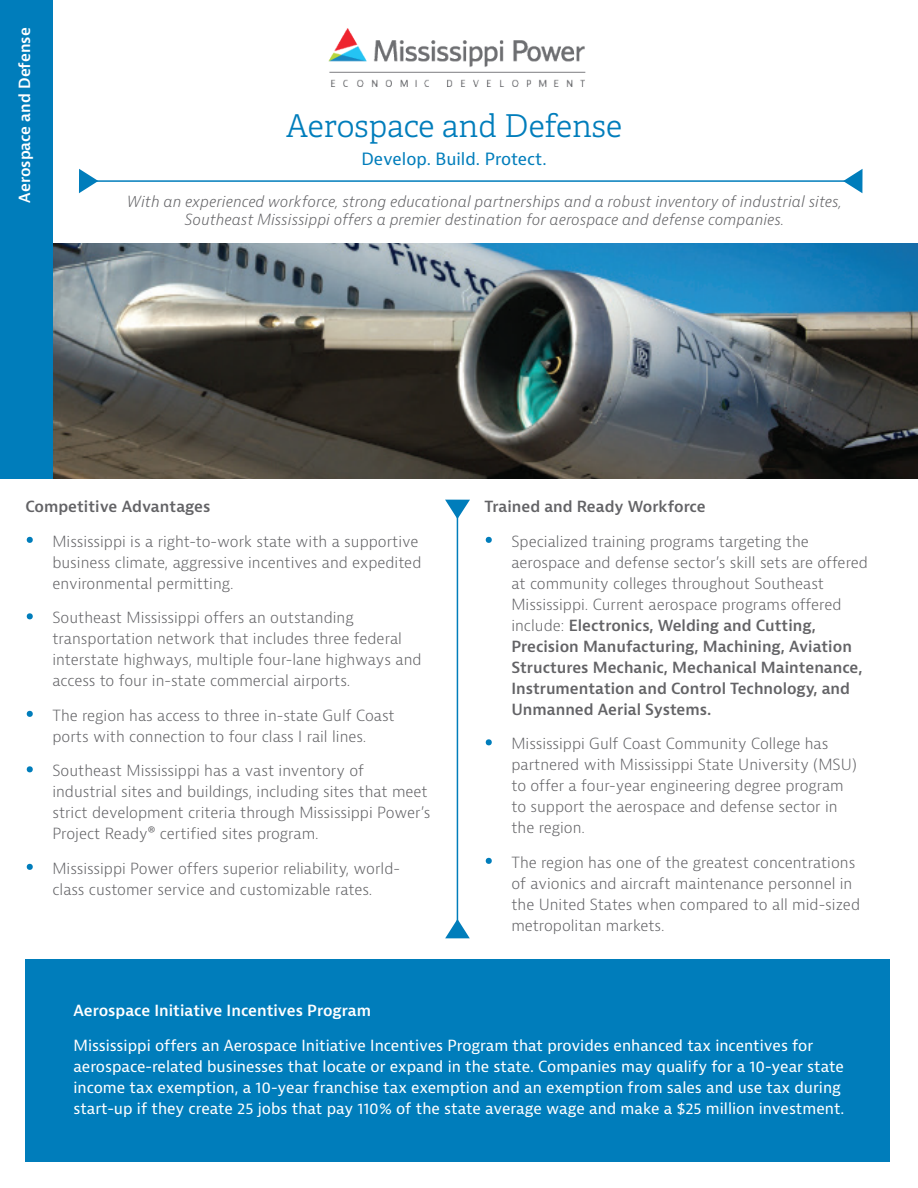
<style>
.page{position:relative;width:918px;height:1188px;background:#fff}
.page>*{position:absolute;margin:0;border:0;box-sizing:border-box;transform-origin:0 0}
.t1{font:300 31.5px "Adelle";color:#007dbb}
.t2{font:16.5px "Bernina Sans";color:#007dbb}
.t3{font:300 15px/21px "Bernina Sans";color:#636366}
.t4{font:15px/21px "Bernina Sans";color:#fff}
.t5{font:italic 300 15px/18px "Bernina Sans";color:#636366;text-align:center}
.t6{font:600 15px "Bernina Sans";color:#fff}
.t7{font:600 15px "Bernina Sans";color:#636366}
.s1{font-weight:600}
</style>
<div class="page">
<img style="left:52px;top:244px;width:866px;height:235px">
<div style="left:0;top:0;width:52px;height:479px;background:#007dbb"></div>
<hr style="left:457px;top:504px;width:1px;height:431px;background:#007dbb">
<svg style="left:445px;top:500px;width:25px;height:19px"></svg>
<svg style="left:445px;top:919px;width:25px;height:19px"></svg>
<div style="left:25px;top:959px;width:864px;height:203px;background:#007dbb"></div>
<img style="left:328px;top:28px;width:258px;height:59px">
<hr style="left:83px;top:180px;width:773px;height:2px;background:#007dbb">
<svg style="left:79px;top:169px;width:19px;height:24px"></svg>
<svg style="left:843px;top:169px;width:20px;height:24px"></svg>
<p class="t6" style="left:15px;top:203px;width:177px;rotate:-90deg">Aerospace and Defense</p>
<h1 class="t1" style="left:286px;top:107px;width:337px">Aerospace and Defense</h1>
<p class="t2" style="left:362px;top:148px;width:187px">Develop. Build. Protect.</p>
<p class="t5" style="left:127px;top:192px;width:716px">With an experienced workforce, strong educational partnerships and a robust inventory of industrial sites,<br>Southeast Mississippi offers a premier destination for aerospace and defense companies.</p>
<p class="t7" style="left:25px;top:497px;width:187px">Competitive Advantages</p>
<p class="t3" style="left:52px;top:531px;width:371px">Mississippi is a right-to-work state with a supportive business climate, aggressive incentives and expedited environmental permitting.</p>
<p class="t3" style="left:52px;top:607px;width:371px">Southeast Mississippi offers an outstanding transportation network that includes three federal interstate highways, multiple four-lane highways and access to four in-state commercial airports.</p>
<p class="t3" style="left:52px;top:705px;width:344px">The region has access to three in-state Gulf Coast ports with connection to four class I rail lines.</p>
<p class="t3" style="left:52px;top:760px;width:379px">Southeast Mississippi has a vast inventory of industrial sites and buildings, including sites that meet strict development criteria through Mississippi Power’s Project Ready® certified sites program.</p>
<p class="t3" style="left:52px;top:858px;width:349px">Mississippi Power offers superior reliability, world&shy;class customer service and customizable rates.</p>
<p class="t7" style="left:484px;top:497px;width:223px">Trained and Ready Workforce</p>
<p class="t3" style="left:511px;top:531px;width:358px">Specialized training programs targeting the aerospace and defense sector’s skill sets are offered at community colleges throughout Southeast Mississippi. Current aerospace programs offered include: <span class="s1">Electronics, Welding and Cutting, Precision Manufacturing, Machining, Aviation Structures Mechanic, Mechanical Maintenance, Instrumentation and Control Technology, and Unmanned Aerial Systems.</span></p>
<p class="t3" style="left:511px;top:733px;width:347px">Mississippi Gulf Coast Community College has partnered with Mississippi State University (MSU) to offer a four-year engineering degree program to support the aerospace and defense sector in the region.</p>
<p class="t3" style="left:511px;top:852px;width:350px">The region has one of the greatest concentrations of avionics and aircraft maintenance personnel in the United States when compared to all mid-sized metropolitan markets.</p>
<p class="t6" style="left:73px;top:1001px;width:299px">Aerospace Initiative Incentives Program</p>
<p class="t4" style="left:73px;top:1035px;width:772px">Mississippi offers an Aerospace Initiative Incentives Program that provides enhanced tax incentives for aerospace-related businesses that locate or expand in the state. Companies may qualify for a 10-year state income tax exemption, a 10-year franchise tax exemption and an exemption from sales and use tax during start-up if they create 25 jobs that pay 110% of the state average wage and make a $25 million investment.</p>
</div>
